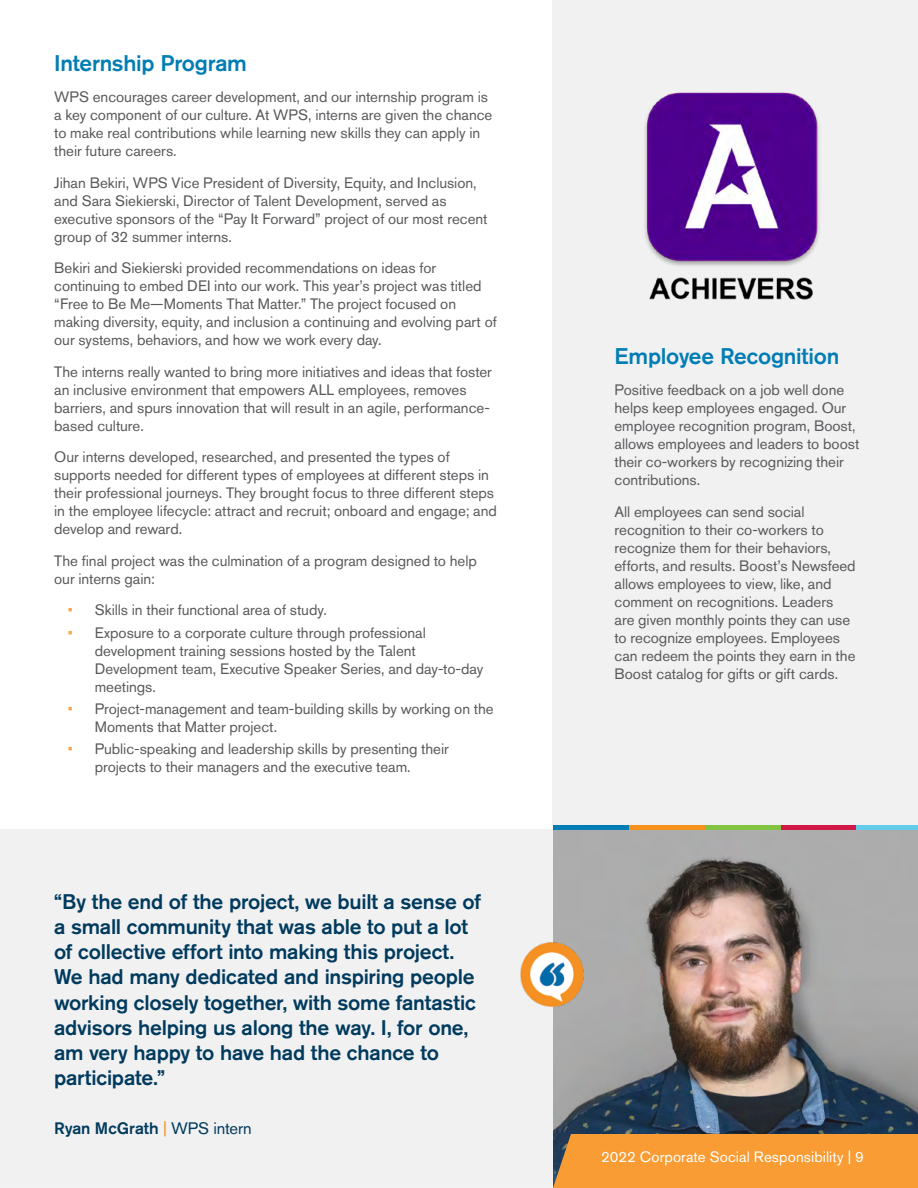
<style>
.page{position:relative;width:918px;height:1188px;background:#fff}
.page>*{position:absolute;margin:0;border:0;box-sizing:border-box;transform-origin:0 0}
.Healdline_2{font:500 22.5px "Akzidenz Grotesk BE";letter-spacing:-.015em;color:#007db4}
.Body{font:500 21px/25.2px "Akzidenz Grotesk BE";letter-spacing:-.01em;color:#003a5d}
.Body-2{font:500 16.5px "Akzidenz Grotesk BE";color:#003a5d}
.Body-3{font:15px/18px "Akzidenz Grotesk BE";letter-spacing:-.005em;color:#58595b}
.t1{font:15px "Akzidenz Grotesk BE";letter-spacing:.01em;color:#fff}
.s1{color:#faa54a}
.s2{font-weight:400;color:#f7921e}
.s3{font-weight:400}
</style>
<div class="page">
<div style="left:553px;top:0;width:365px;height:825px;background:#f1f1f2"></div>
<div style="left:0;top:829px;width:553px;height:359px;background:#f1f1f2"></div>
<img style="left:553px;top:829px;width:365px;height:305px">
<div style="left:553px;top:1134px;width:365px;height:54px;background:#f99c34"></div>
<hr style="left:553px;top:825px;width:76px;height:4px;background:#007db4">
<hr style="left:705px;top:825px;width:76px;height:4px;background:#82c341">
<hr style="left:629px;top:825px;width:76px;height:4px;background:#f7921e">
<hr style="left:781px;top:825px;width:76px;height:4px;background:#d11947">
<hr style="left:857px;top:825px;width:61px;height:4px;background:#64cbe8">
<img style="left:520px;top:934px;width:75px;height:81px">
<img style="left:645px;top:92px;width:174px;height:208px">
<p class="Healdline_2" style="left:54px;top:49px;width:194px">Internship Program</p>
<p class="Body-3" style="left:54px;top:88px;width:440px">WPS encourages career development, and our internship program is a key component of our culture. At WPS, interns are given the chance to make real contributions while learning new skills they can apply in their future careers.</p>
<p class="Body-3" style="left:54px;top:174px;width:435px">Jihan Bekiri, WPS Vice President of Diversity, Equity, and Inclusion, and Sara Siekierski, Director of Talent Development, served as executive sponsors of the “Pay It Forward” project of our most recent group of 32 summer interns.</p>
<p class="Body-3" style="left:54px;top:259px;width:444px">Bekiri and Siekierski provided recommendations on ideas for continuing to embed DEI into our work. This year’s project was titled “Free to Be Me—Moments That Matter.” The project focused on making diversity, equity, and inclusion a continuing and evolving part of our systems, behaviors, and how we work every day.</p>
<p class="Body-3" style="left:54px;top:363px;width:439px">The interns really wanted to bring more initiatives and ideas that foster an inclusive environment that empowers ALL employees, removes barriers, and spurs innovation that will result in an agile, performance&shy;based culture.</p>
<p class="Body-3" style="left:54px;top:448px;width:444px">Our interns developed, researched, and presented the types of supports needed for different types of employees at different steps in their professional journeys. They brought focus to three different steps in the employee lifecycle: attract and recruit; onboard and engage; and develop and reward.</p>
<p class="Body-3" style="left:54px;top:552px;width:424px">The final project was the culmination of a program designed to help our interns gain:</p>
<p class="Body-3" style="left:68px;top:601px;width:261px"><span class="s1">•</span> Skills in their functional area of study.</p>
<p class="Body-3" style="left:95px;top:623px;width:390px;text-indent:-27px"><span class="s1">•</span> Exposure to a corporate culture through professional development training sessions hosted by the Talent Development team, Executive Speaker Series, and day-to-day meetings.</p>
<p class="Body-3" style="left:95px;top:700px;width:401px;text-indent:-27px"><span class="s1">•</span> Project-management and team-building skills by working on the<br>Moments that Matter project.</p>
<p class="Body-3" style="left:95px;top:740px;width:356px;text-indent:-27px"><span class="s1">•</span> Public-speaking and leadership skills by presenting their projects to their managers and the executive team.</p>
<p class="Body" style="left:54px;top:888px;width:428px">“By the end of the project, we built a sense of a small community that was able to put a lot of collective effort into making this project.<br>We had many dedicated and inspiring people working closely together, with some fantastic advisors helping us along the way. I, for one, am very happy to have had the chance to participate.”</p>
<p class="Body-2" style="left:54px;top:1118px;width:199px">Ryan McGrath <span class="s2">|</span> <span class="s3">WPS intern</span></p>
<p class="Healdline_2" style="left:615px;top:342px;width:226px">Employee Recognition</p>
<p class="Body-3" style="left:615px;top:381px;width:246px">Positive feedback on a job well done helps keep employees engaged. Our employee recognition program, Boost, allows employees and leaders to boost their co-workers by recognizing their contributions.</p>
<p class="Body-3" style="left:615px;top:503px;width:243px">All employees can send social recognition to their co-workers to recognize them for their behaviors, efforts, and results. Boost’s Newsfeed allows employees to view, like, and comment on recognitions. Leaders are given monthly points they can use to recognize employees. Employees can redeem the points they earn in the Boost catalog for gifts or gift cards.</p>
<p class="t1" style="left:601px;top:1148px;width:264px">2022 Corporate Social Responsibility | 9</p>
</div>
